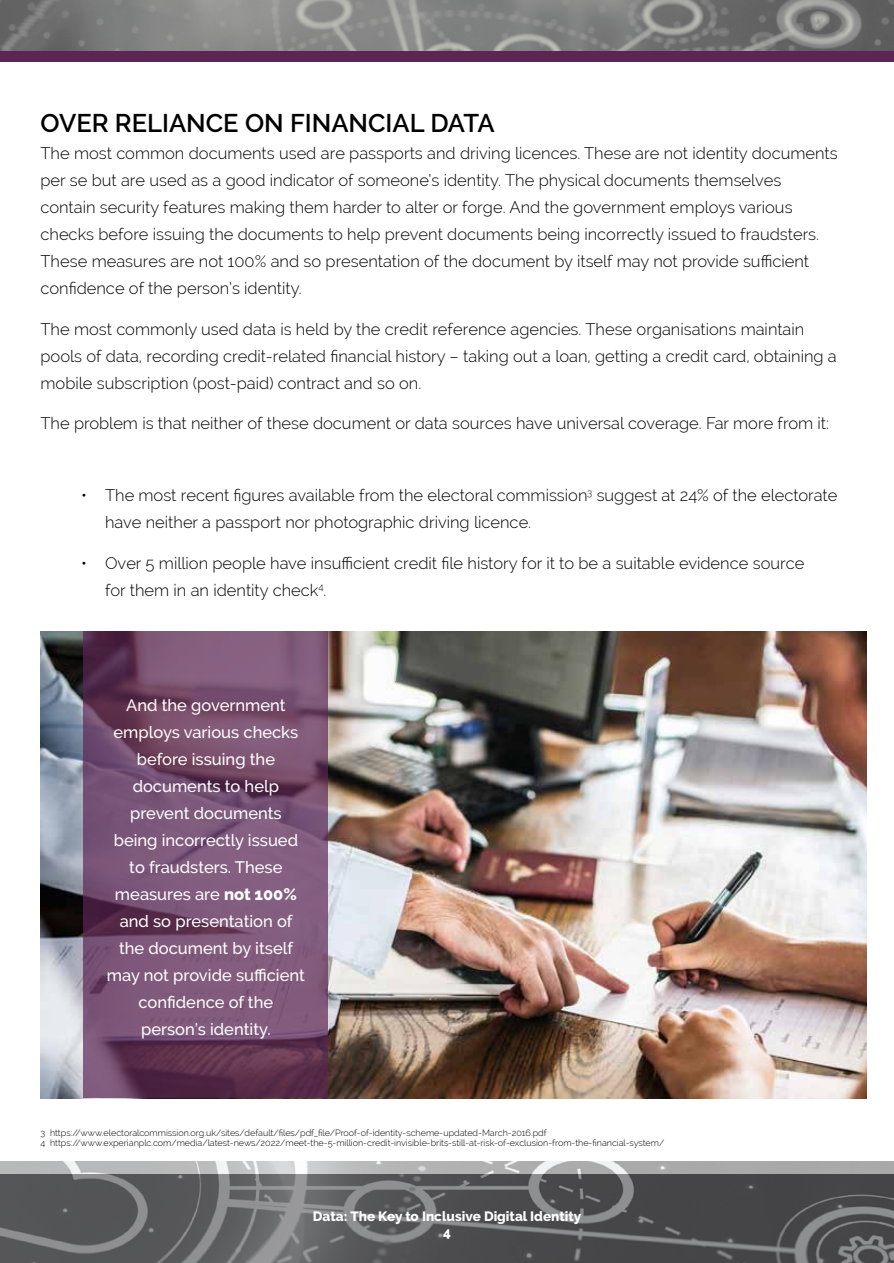
<style>
.page{position:relative;width:894px;height:1263px;background:#fff}
.page>*{position:absolute;margin:0;border:0;box-sizing:border-box;transform-origin:0 0}
.t1{font:600 25.5px "Raleway";color:#000}
.t2{font:300 16.5px/27px "Raleway";color:#000}
.t3{font:500 16.5px/27px "Raleway";color:#fff;text-align:center}
.t4{font:800 13.5px/16.2px "Raleway";color:#fff;text-align:center}
.t5{font:300 9px/10.5px "Raleway";color:#000}
.s1{font-weight:800}
</style>
<div class="page">
<img style="left:0;top:0;width:893px;height:51px">
<div style="left:0;top:51px;width:893px;height:11px;background:#5c2553"></div>
<img style="left:0;top:1161px;width:893px;height:102px">
<img style="left:40px;top:631px;width:826px;height:467px">
<svg style="left:84px;top:631px;width:244px;height:467px;background:#754e6e"></svg>
<h1 class="t1" style="left:40px;top:108px;width:455px">OVER RELIANCE ON FINANCIAL DATA</h1>
<p class="t2" style="left:40px;top:140px;width:798px">The most common documents used are passports and driving licences. These are not identity documents per se but are used as a good indicator of someone’s identity. The physical documents themselves contain security features making them harder to alter or forge. And the government employs various checks before issuing the documents to help prevent documents being incorrectly issued to fraudsters.<br>These measures are not 100% and so presentation of the document by itself may not provide sufficient confidence of the person’s identity.</p>
<p class="t2" style="left:40px;top:315px;width:797px">The most commonly used data is held by the credit reference agencies. These organisations maintain pools of data, recording credit-related financial history – taking out a loan, getting a credit card, obtaining a mobile subscription (post-paid) contract and so on.</p>
<p class="t2" style="left:40px;top:410px;width:789px">The problem is that neither of these document or data sources have universal coverage. Far more from it:</p>
<p class="t2" style="left:105px;top:482px;width:733px;text-indent:-24px">• The most recent figures available from the electoral commission<sup>3</sup> suggest at 24% of the electorate have neither a passport nor photographic driving licence.</p>
<p class="t2" style="left:105px;top:549px;width:700px;text-indent:-24px">• Over 5 million people have insufficient credit file history for it to be a suitable evidence source for them in an identity check<sup>4</sup>.</p>
<p class="t3" style="left:107px;top:691px;width:199px">And the government employs various checks before issuing the documents to help prevent documents being incorrectly issued to fraudsters. These measures are <span class="s1">not 100% </span>and so presentation of the document by itself may not provide sufficient confidence of the person’s identity.</p>
<p class="t5" style="left:40px;top:1127px;width:625px">3 https://www.electoralcommission.org.uk/sites/default/files/pdf_file/Proof-of-identity-scheme-updated-March-2016.pdf<br>4 https://www.experianplc.com/media/latest-news/2022/meet-the-5-million-credit-invisible-brits-still-at-risk-of-exclusion-from-the-financial-system/</p>
<p class="t4" style="left:313px;top:1208px;width:270px">Data: The Key to Inclusive Digital Identity<br>4</p>
</div>
